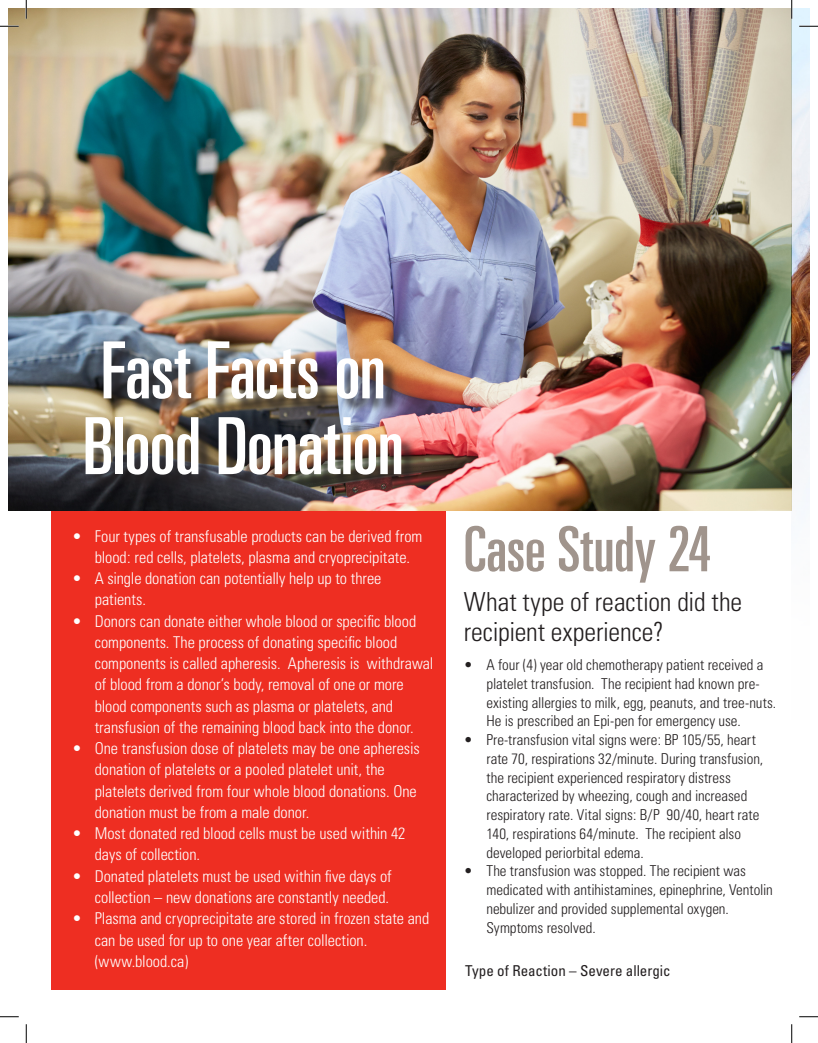
<style>
.page{position:relative;width:818px;height:1043px;background:#fff}
.page>*{position:absolute;margin:0;border:0;box-sizing:border-box;transform-origin:0 0}
.t1{font:ultra-condensed 78.88px "Univers";letter-spacing:-.01em;color:#fff}
.t2{font:ultra-condensed 62.5px "Univers";letter-spacing:-.005em;color:#a0948c}
.t3{font:300 condensed 26.25px/30px "Univers";letter-spacing:-.005em;color:#231f20}
.t4{font:300 condensed 16.25px/21.2px "Univers";color:#fff}
.t5{font:300 condensed 15px/18.8px "Univers";color:#231f20}
.t6{font:condensed 15px "Univers";color:#231f20}
</style>
<div class="page">
<div style="left:51px;top:510px;width:395px;height:479px;background:#ee2e22"></div>
<img style="left:8px;top:8px;width:783px;height:502px">
<div style="left:88px;top:343px;width:329px;height:147px;background:#231f20;opacity:.75"></div>
<img style="left:791px;top:8px;width:18px;height:503px">
<svg style="left:0;top:25px;width:19px;height:2px"></svg>
<svg style="left:799px;top:25px;width:19px;height:2px"></svg>
<svg style="left:0;top:1016px;width:19px;height:1px"></svg>
<svg style="left:799px;top:1016px;width:19px;height:1px"></svg>
<svg style="left:25px;top:0;width:2px;height:19px"></svg>
<svg style="left:25px;top:1024px;width:2px;height:18px"></svg>
<svg style="left:790px;top:0;width:2px;height:19px"></svg>
<svg style="left:791px;top:1024px;width:1px;height:18px"></svg>
<p class="t1" style="left:101px;top:325px;width:287px">Fast Facts on</p>
<p class="t1" style="left:83px;top:401px;width:323px">Blood Donation</p>
<p class="t4" style="left:95px;top:525px;width:329px;text-indent:-22px">• Four types of transfusable products can be derived from blood: red cells, platelets, plasma and cryoprecipitate.</p>
<p class="t4" style="left:95px;top:567px;width:288px;text-indent:-22px">• A single donation can potentially help up to three patients.</p>
<p class="t4" style="left:95px;top:610px;width:340px;text-indent:-22px">• Donors can donate either whole blood or specific blood components. The process of donating specific blood components is called apheresis. Apheresis is withdrawal of blood from a donor’s body, removal of one or more blood components such as plasma or platelets, and transfusion of the remaining blood back into the donor.</p>
<p class="t4" style="left:95px;top:737px;width:326px;text-indent:-22px">• One transfusion dose of platelets may be one apheresis donation of platelets or a pooled platelet unit, the platelets derived from four whole blood donations. One donation must be from a male donor.</p>
<p class="t4" style="left:95px;top:822px;width:312px;text-indent:-22px">• Most donated red blood cells must be used within 42 days of collection.</p>
<p class="t4" style="left:72px;top:865px;width:321px;text-align:right">• Donated platelets must be used within five days of collection – new donations are constantly needed.</p>
<p class="t4" style="left:95px;top:907px;width:336px;text-indent:-22px">• Plasma and cryoprecipitate are stored in frozen state and can be used for up to one year after collection.</p>
<p class="t4" style="left:95px;top:950px;width:95px">(www.blood.ca)</p>
<p class="t2" style="left:464px;top:513px;width:249px">Case Study 24</p>
<p class="t3" style="left:464px;top:587px;width:280px">What type of reaction did the recipient experience?</p>
<p class="t5" style="left:486px;top:655px;width:291px;text-indent:-22px">• A four (4) year old chemotherapy patient received a platelet transfusion. The recipient had known pre&shy;existing allergies to milk, egg, peanuts, and tree-nuts.<br>He is prescribed an Epi-pen for emergency use.</p>
<p class="t5" style="left:486px;top:730px;width:278px;text-indent:-22px">• Pre-transfusion vital signs were: BP 105/55, heart rate 70, respirations 32/minute. During transfusion, the recipient experienced respiratory distress characterized by wheezing, cough and increased respiratory rate. Vital signs: B/P 90/40, heart rate 140, respirations 64/minute. The recipient also developed periorbital edema.</p>
<p class="t5" style="left:486px;top:861px;width:288px;text-indent:-22px">• The transfusion was stopped. The recipient was medicated with antihistamines, epinephrine, Ventolin nebulizer and provided supplemental oxygen.<br>Symptoms resolved.</p>
<p class="t6" style="left:465px;top:960px;width:207px">Type of Reaction – Severe allergic</p>
</div>
